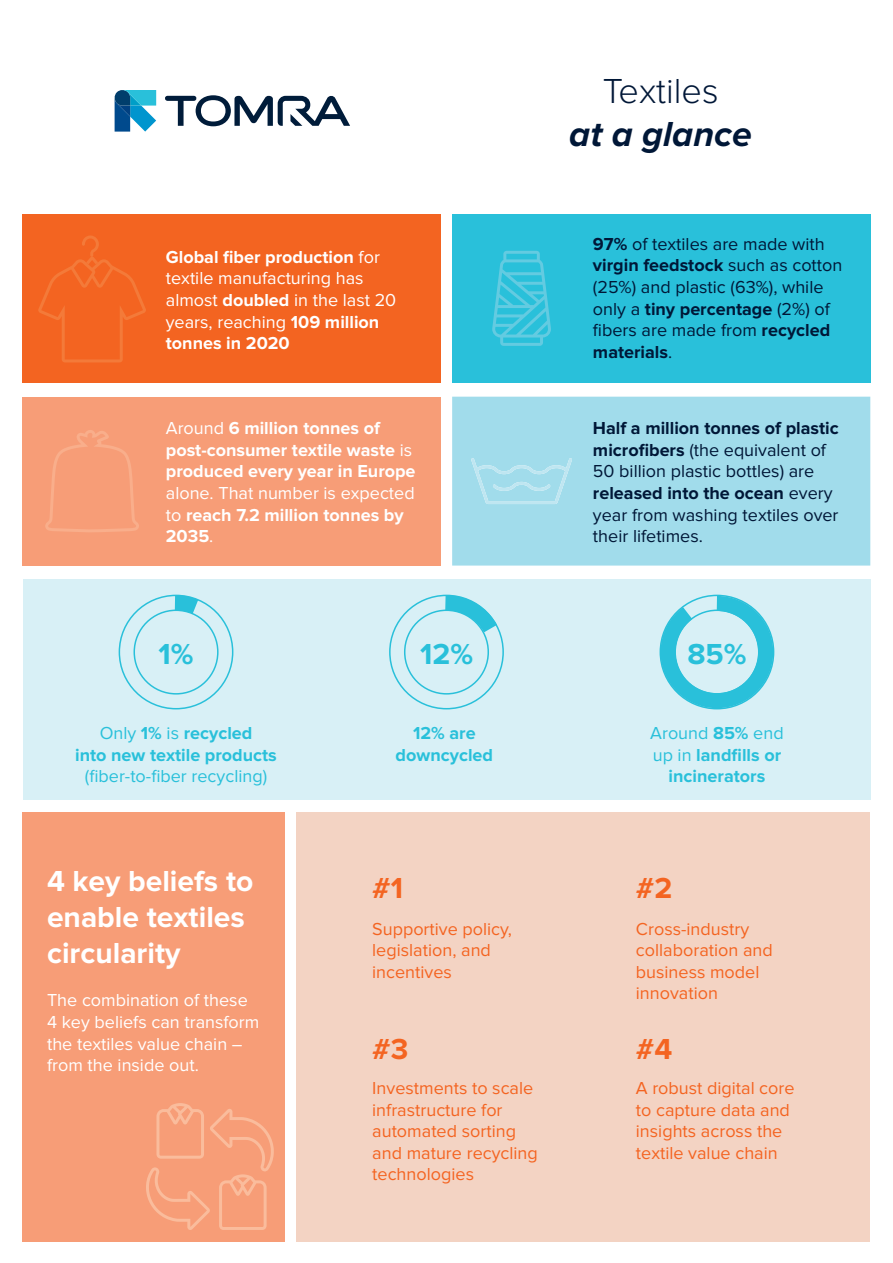
<style>
.page{position:relative;width:893px;height:1263px;background:#fff}
.page>*{position:absolute;margin:0;border:0;box-sizing:border-box;transform-origin:0 0}
.t1{font:italic 700 36px "Proxima Nova";color:#001737}
.t2{font:300 36px "Proxima Nova";color:#001737}
.t3{font:700 30px/36px "Proxima Nova";color:#fff}
.t4{font:700 30px "Proxima Nova";color:#29c0da}
.t5{font:700 30px "Proxima Nova";color:#f36421}
.t6{font:18px/21.6px "Proxima Nova";color:#001737}
.t7{font:18px/21.6px "Proxima Nova";color:#fff}
.t8{font:18px/21.6px "Proxima Nova";color:#f36421}
.t9{font:700 18px/21.6px "Proxima Nova";color:#29c0da;text-align:center}
.t10{font:700 18px/21.6px "Proxima Nova";color:#fff}
.t11{font:18px "Proxima Nova";color:#29c0da}
.s1{font-weight:700}
.s2{font-weight:400}
</style>
<div class="page">
<div style="left:23px;top:579px;width:847px;height:220px;background:#d8f0f6"></div>
<div style="left:23px;top:214px;width:418px;height:169px;background:#f36421"></div>
<svg style="left:165px;top:95px;width:185px;height:31px"></svg>
<svg style="left:114px;top:90px;width:42px;height:42px;background:#3b97bf"></svg>
<div style="left:452px;top:214px;width:418px;height:169px;background:#29c0da"></div>
<div style="left:23px;top:397px;width:418px;height:169px;background:#f79d77"></div>
<div style="left:452px;top:397px;width:418px;height:169px;background:#a1dceb"></div>
<svg style="left:389px;top:594px;width:115px;height:116px"></svg>
<svg style="left:118px;top:594px;width:116px;height:116px"></svg>
<svg style="left:659px;top:594px;width:116px;height:116px"></svg>
<div style="left:23px;top:813px;width:262px;height:429px;background:#f79d77"></div>
<div style="left:296px;top:813px;width:574px;height:429px;background:#f3d3c3"></div>
<svg style="left:38px;top:235px;width:108px;height:127px"></svg>
<svg style="left:45px;top:430px;width:94px;height:102px"></svg>
<svg style="left:492px;top:251px;width:59px;height:95px"></svg>
<svg style="left:471px;top:458px;width:101px;height:46px;background:#a8deec"></svg>
<svg style="left:146px;top:1103px;width:128px;height:127px"></svg>
<p class="t7" style="left:166px;top:246px;width:232px"><span class="s1">Global fiber production</span> for textile manufacturing has almost <span class="s1">doubled</span> in the last 20 years, reaching <span class="s1">109 million tonnes in 2020</span></p>
<p class="t10" style="left:166px;top:418px;width:251px"><span class="s2">Around</span> 6 million tonnes of post-consumer textile waste <span class="s2">is </span>produced every year in Europe</p>
<p class="t7" style="left:166px;top:483px;width:250px">alone. That number is expected to <span class="s1">reach 7.2 million tonnes by<br>2035</span>.</p>
<h1 class="t2" style="left:603px;top:71px;width:117px">Textiles</h1>
<h1 class="t1" style="left:569px;top:107px;width:184px">at a glance</h1>
<p class="t6" style="left:593px;top:233px;width:251px"><span class="s1">97%</span> of textiles are made with <span class="s1">virgin feedstock</span> such as cotton (25%) and plastic (63%), while only a <span class="s1">tiny percentage</span> (2%) of fibers are made from <span class="s1">recycled materials</span>.</p>
<p class="t6" style="left:593px;top:418px;width:247px"><span class="s1">Half a million tonnes of plastic microfibers</span> (the equivalent of<br>50 billion plastic bottles) are <span class="s1">released into the ocean</span> every year from washing textiles over their lifetimes.</p>
<h2 class="t4" style="left:158px;top:637px;width:37px">1%</h2>
<h2 class="t4" style="left:420px;top:637px;width:55px">12%</h2>
<h2 class="t4" style="left:687px;top:637px;width:61px">85%</h2>
<p class="t9" style="left:75px;top:723px;width:203px"><span class="s2">Only</span> 1% <span class="s2">is</span> recycled<br>into new textile products</p>
<p class="t11" style="left:85px;top:766px;width:184px">(fiber-to-fiber recycling)</p>
<h2 class="t3" style="left:47px;top:864px;width:208px">4 key beliefs to enable textiles circularity</h2>
<p class="t7" style="left:47px;top:990px;width:214px">The combination of these<br>4 key beliefs can transform the textiles value chain – from the inside out.</p>
<p class="t9" style="left:396px;top:723px;width:99px">12% are downcycled</p>
<p class="t9" style="left:650px;top:723px;width:135px"><span class="s2">Around</span> 85% <span class="s2">end up in</span> landfills or incinerators</p>
<h2 class="t5" style="left:372px;top:871px;width:32px">#1</h2>
<h2 class="t5" style="left:636px;top:871px;width:38px">#2</h2>
<p class="t8" style="left:372px;top:918px;width:141px">Supportive policy, legislation, and incentives</p>
<p class="t8" style="left:636px;top:918px;width:138px">Cross-industry collaboration and business model innovation</p>
<h2 class="t5" style="left:372px;top:1032px;width:38px">#3</h2>
<h2 class="t5" style="left:636px;top:1032px;width:38px">#4</h2>
<p class="t8" style="left:372px;top:1078px;width:167px">Investments to scale infrastructure for automated sorting and mature recycling technologies</p>
<p class="t8" style="left:636px;top:1078px;width:160px">A robust digital core to capture data and insights across the textile value chain</p>
</div>
